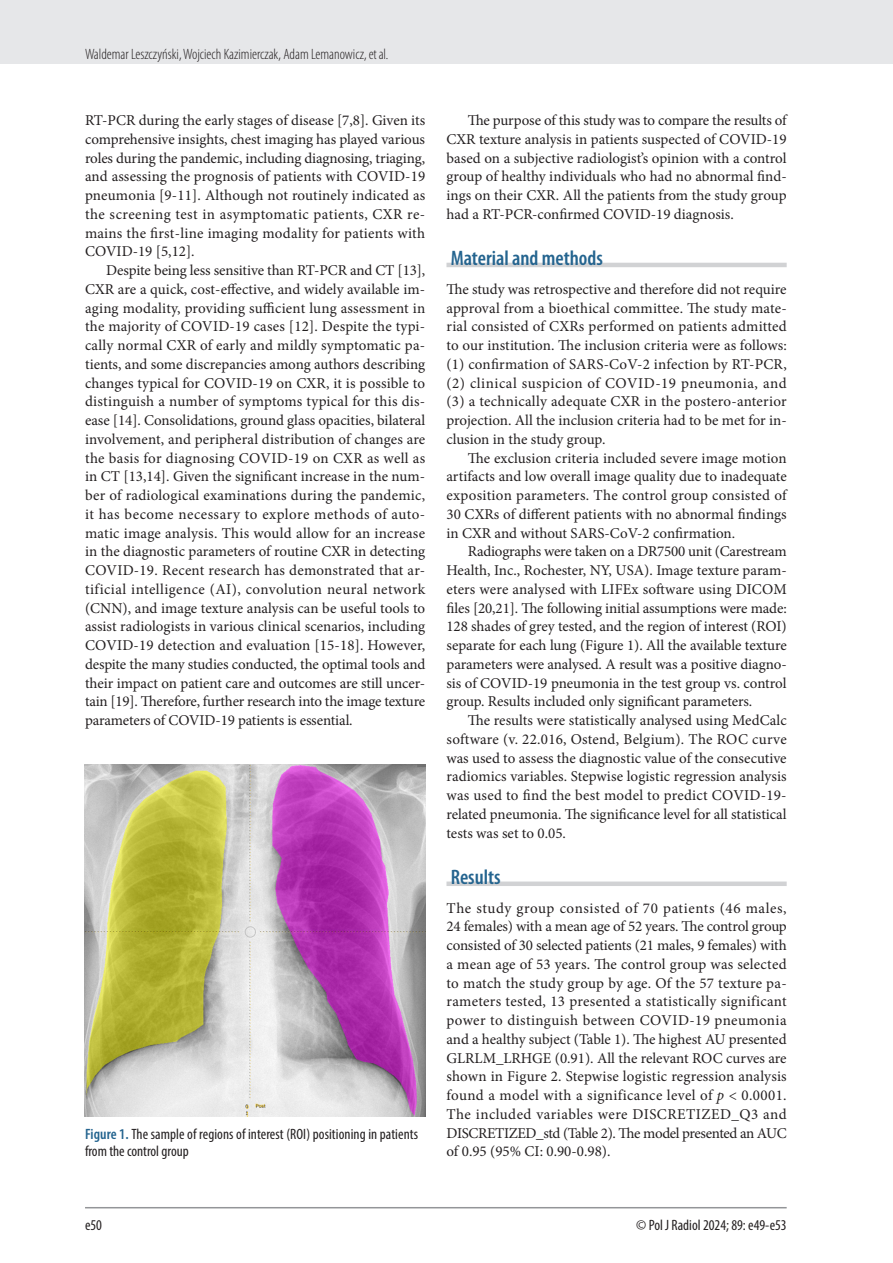
<style>
.page{position:relative;width:893px;height:1263px;background:#fff}
.page>*{position:absolute;margin:0;border:0;box-sizing:border-box;transform-origin:0 0}
.srodtytul_1{font:600 condensed 21px "Myriad Pro";color:#24648f}
.tekst{font:15px/18.8px "Minion Pro";letter-spacing:-.005em;color:#231f20;text-align:justify}
.tekst_bez_wciecia{font:15px/18.8px "Minion Pro";letter-spacing:-.01em;color:#231f20;text-align:justify}
.rycina_podpis{font:condensed 15px/16.5px "Myriad Pro";letter-spacing:.005em;color:#231f20}
.t1{font:300 condensed 15px "Myriad Pro";color:#231f20}
.tabela_tekst{font:condensed 15px "Myriad Pro";color:#231f20}
.s1{font-weight:600;color:#24648f}
.s2{font-style:italic}
</style>
<div class="page">
<div style="left:0;top:0;width:893px;height:64px;background:#e6e7e9"></div>
<hr style="left:85px;top:1207px;width:702px;height:1px;background:#939598">
<hr style="left:446px;top:263px;width:341px;height:4px;background:#d1d2d4">
<div style="left:446px;top:881px;width:341px;height:5px;background:#d1d2d4"></div>
<img style="left:85px;top:764px;width:340px;height:353px">
<p class="t1" style="left:85px;top:45px;width:305px">Waldemar Leszczyński, Wojciech Kazimierczak, Adam Lemanowicz, et al.</p>
<p class="tekst" style="left:85px;top:111px;width:342px">RT-PCR during the early stages of disease [7,8]. Given its comprehensive insights, chest imaging has played various roles during the pandemic, including diagnosing, triaging, and assessing the prognosis of patients with COVID-19 pneumonia [9-11]. Although not routinely indicated as the screening test in asymptomatic patients, CXR re&shy;mains the first-line imaging modality for patients with COVID-19 [5,12].</p>
<p class="tekst" style="left:85px;top:261px;width:342px;text-indent:21px">Despite being less sensitive than RT-PCR and CT [13], CXR are a quick, cost-effective, and widely available im&shy;aging modality, providing sufficient lung assessment in the majority of COVID-19 cases [12]. Despite the typi&shy;cally normal CXR of early and mildly symptomatic pa&shy;tients, and some discrepancies among authors describing changes typical for COVID-19 on CXR, it is possible to distinguish a number of symptoms typical for this dis&shy;ease [14]. Consolidations, ground glass opacities, bilateral involvement, and peripheral distribution of changes are the basis for diagnosing COVID-19 on CXR as well as in CT [13,14]. Given the significant increase in the num&shy;ber of radiological examinations during the pandemic, it has become necessary to explore methods of auto&shy;matic image analysis. This would allow for an increase in the diagnostic parameters of routine CXR in detecting COVID-19. Recent research has demonstrated that ar&shy;tificial intelligence (AI), convolution neural network (CNN), and image texture analysis can be useful tools to assist radiologists in various clinical scenarios, including COVID-19 detection and evaluation [15-18]. However, despite the many studies conducted, the optimal tools and their impact on patient care and outcomes are still uncer&shy;tain [19]. Therefore, further research into the image texture parameters of COVID-19 patients is essential.</p>
<p class="rycina_podpis" style="left:85px;top:1126px;width:334px"><span class="s1">Figure 1.</span> The sample of regions of interest (ROI) positioning in patients from the control group</p>
<p class="tekst" style="left:446px;top:111px;width:342px;text-indent:21px">The purpose of this study was to compare the results of CXR texture analysis in patients suspected of COVID-19 based on a subjective radiologist’s opinion with a control group of healthy individuals who had no abnormal find&shy;ings on their CXR. All the patients from the study group had a RT-PCR-confirmed COVID-19 diagnosis.</p>
<p class="srodtytul_1" style="left:451px;top:245px;width:154px">Material and methods</p>
<p class="tekst_bez_wciecia" style="left:446px;top:280px;width:342px">The study was retrospective and therefore did not require approval from a bioethical committee. The study mate&shy;rial consisted of CXRs performed on patients admitted to our institution. The inclusion criteria were as follows: (1) confirmation of SARS-CoV-2 infection by RT-PCR, (2) clinical suspicion of COVID-19 pneumonia, and (3) a technically adequate CXR in the postero-anterior projection. All the inclusion criteria had to be met for in&shy;clusion in the study group.</p>
<p class="tekst" style="left:446px;top:448px;width:342px;text-indent:21px">The exclusion criteria included severe image motion artifacts and low overall image quality due to inadequate exposition parameters. The control group consisted of 30 CXRs of different patients with no abnormal findings in CXR and without SARS-CoV-2 confirmation.</p>
<p class="tekst" style="left:446px;top:542px;width:342px;text-indent:21px">Radiographs were taken on a DR7500 unit (Carestream Health, Inc., Rochester, NY, USA). Image texture param&shy;eters were analysed with LIFEx software using DICOM files [20,21]. The following initial assumptions were made:<br>128 shades of grey tested, and the region of interest (ROI) separate for each lung (Figure 1). All the available texture parameters were analysed. A result was a positive diagno&shy;sis of COVID-19 pneumonia in the test group vs. control group. Results included only significant parameters.</p>
<p class="tekst" style="left:446px;top:711px;width:342px;text-indent:21px">The results were statistically analysed using MedCalc software (v. 22.016, Ostend, Belgium). The ROC curve was used to assess the diagnostic value of the consecutive radiomics variables. Stepwise logistic regression analysis was used to find the best model to predict COVID-19- related pneumonia. The significance level for all statistical tests was set to 0.05.</p>
<p class="srodtytul_1" style="left:451px;top:864px;width:51px">Results</p>
<p class="tekst_bez_wciecia" style="left:446px;top:898px;width:342px">The study group consisted of 70 patients (46 males, 24 females) with a mean age of 52 years. The control group consisted of 30 selected patients (21 males, 9 females) with a mean age of 53 years. The control group was selected to match the study group by age. Of the 57 texture pa&shy;rameters tested, 13 presented a statistically significant power to distinguish between COVID-19 pneumonia and a healthy subject (Table 1). The highest AU presented GLRLM_LRHGE (0.91). All the relevant ROC curves are shown in Figure 2. Stepwise logistic regression analysis found a model with a significance level of <span class="s2">p</span> &lt; 0.0001.<br>The included variables were DISCRETIZED_Q3 and DISCRETIZED_std (Table 2). The model presented an AUC of 0.95 (95% CI: 0.90-0.98).</p>
<p class="tabela_tekst" style="left:85px;top:1216px;width:18px">e50</p>
<p class="tabela_tekst" style="left:636px;top:1216px;width:152px">© Pol J Radiol 2024; 89: e49-e53</p>
</div>
